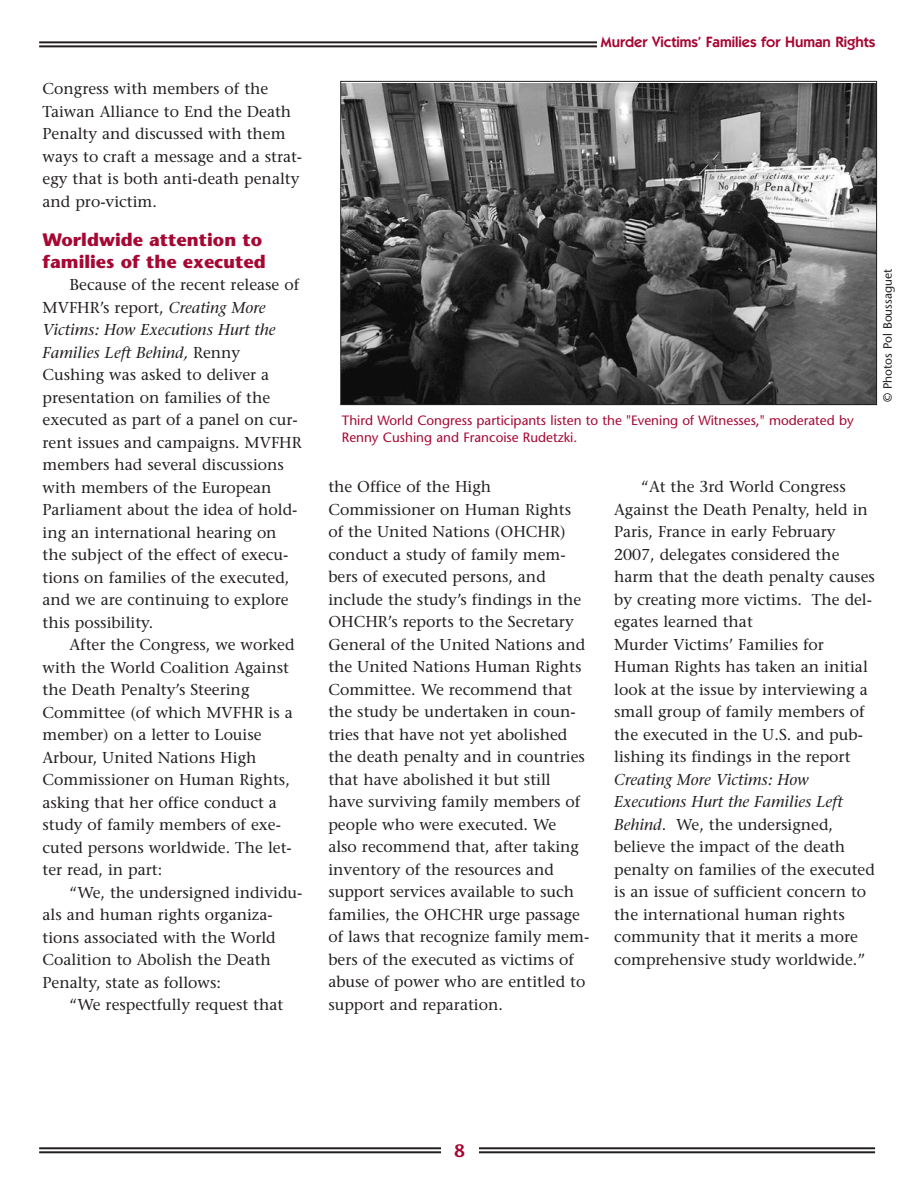
<style>
.page{position:relative;width:918px;height:1188px;background:#fff}
.page>*{position:absolute;margin:0;border:0;box-sizing:border-box;transform-origin:0 0}
.t1{font:700 18px/21.6px "Stone Sans";color:#a60733}
.t2{font:600 18px "Stone Sans";color:#a60733}
.t3{font:15.75px/22.5px "Stone Serif";color:#231f20}
.t4{font:600 15px "Itc Kabel";color:#a60733}
.t5{font:13.5px/16.2px "Stone Sans";color:#a60733}
.t6{font:12px "Stone Sans";color:#231f20}
.s1{font-style:italic}
</style>
<div class="page">
<hr style="left:39px;top:1147px;width:836px;height:2px;background:#231f20">
<hr style="left:39px;top:1151px;width:836px;height:2px;background:#231f20">
<div style="left:441px;top:1142px;width:37px;height:27px;background:#fff"></div>
<hr style="left:39px;top:41px;width:836px;height:2px;background:#231f20">
<hr style="left:39px;top:45px;width:836px;height:2px;background:#231f20">
<div style="left:598px;top:35px;width:279px;height:24px;background:#fff"></div>
<img style="left:342px;top:84px;width:533px;height:319px">
<p class="t3" style="left:43px;top:79px;width:261px">Congress with members of the<br>Taiwan Alliance to End the Death<br>Penalty and discussed with them ways to craft a message and a strat&shy;egy that is both anti-death penalty and pro-victim.</p>
<p class="t1" style="left:43px;top:231px;width:225px">Worldwide attention to families of the executed</p>
<p class="t3" style="left:43px;top:275px;width:261px;text-indent:27px">Because of the recent release of<br>MVFHR’s report, <span class="s1">Creating More<br>Victims: How Executions Hurt the<br>Families Left Behind,</span> Renny<br>Cushing was asked to deliver a presentation on families of the executed as part of a panel on cur&shy;rent issues and campaigns. MVFHR members had several discussions with members of the European<br>Parliament about the idea of hold&shy;ing an international hearing on the subject of the effect of execu&shy;tions on families of the executed, and we are continuing to explore this possibility.</p>
<p class="t3" style="left:43px;top:635px;width:253px;text-indent:27px">After the Congress, we worked with the World Coalition Against the Death Penalty’s Steering<br>Committee (of which MVFHR is a member) on a letter to Louise<br>Arbour, United Nations High<br>Commissioner on Human Rights, asking that her office conduct a study of family members of exe&shy;cuted persons worldwide. The let&shy;ter read, in part:</p>
<p class="t3" style="left:43px;top:883px;width:261px;text-indent:27px">“We, the undersigned individu&shy;als and human rights organiza&shy;tions associated with the World<br>Coalition to Abolish the Death<br>Penalty, state as follows:</p>
<p class="t3" style="left:70px;top:995px;width:215px">“We respectfully request that</p>
<p class="t4" style="left:601px;top:37px;width:276px">Murder Victims’ Families for Human Rights</p>
<p class="t5" style="left:342px;top:414px;width:513px">Third World Congress participants listen to the "Evening of Witnesses," moderated by<br>Renny Cushing and Francoise Rudetzki.</p>
<p class="t6" style="left:883px;top:402px;width:134px;rotate:-90deg">© Photos Pol Boussaguet</p>
<p class="t3" style="left:328px;top:477px;width:262px">the Office of the High<br>Commissioner on Human Rights of the United Nations (OHCHR) conduct a study of family mem&shy;bers of executed persons, and include the study’s findings in the<br>OHCHR’s reports to the Secretary<br>General of the United Nations and the United Nations Human Rights<br>Committee. We recommend that the study be undertaken in coun&shy;tries that have not yet abolished the death penalty and in countries that have abolished it but still have surviving family members of people who were executed. We<br>also recommend that, after taking inventory of the resources and support services available to such families, the OHCHR urge passage of laws that recognize family mem&shy;bers of the executed as victims of abuse of power who are entitled to support and reparation.</p>
<p class="t3" style="left:614px;top:477px;width:262px;text-indent:27px">“At the 3rd World Congress<br>Against the Death Penalty, held in<br>Paris, France in early February<br>2007, delegates considered the harm that the death penalty causes by creating more victims. The del&shy;egates learned that<br>Murder Victims’ Families for<br>Human Rights has taken an initial look at the issue by interviewing a small group of family members of the executed in the U.S. and pub&shy;lishing its findings in the report</p>
<p class="t3" style="left:614px;top:770px;width:262px"><span class="s1">Creating More Victims: How<br>Executions Hurt the Families Left<br>Behind</span>. We, the undersigned, believe the impact of the death penalty on families of the executed is an issue of sufficient concern to the international human rights community that it merits a more comprehensive study worldwide.”</p>
<p class="t2" style="left:454px;top:1143px;width:12px">8</p>
</div>
